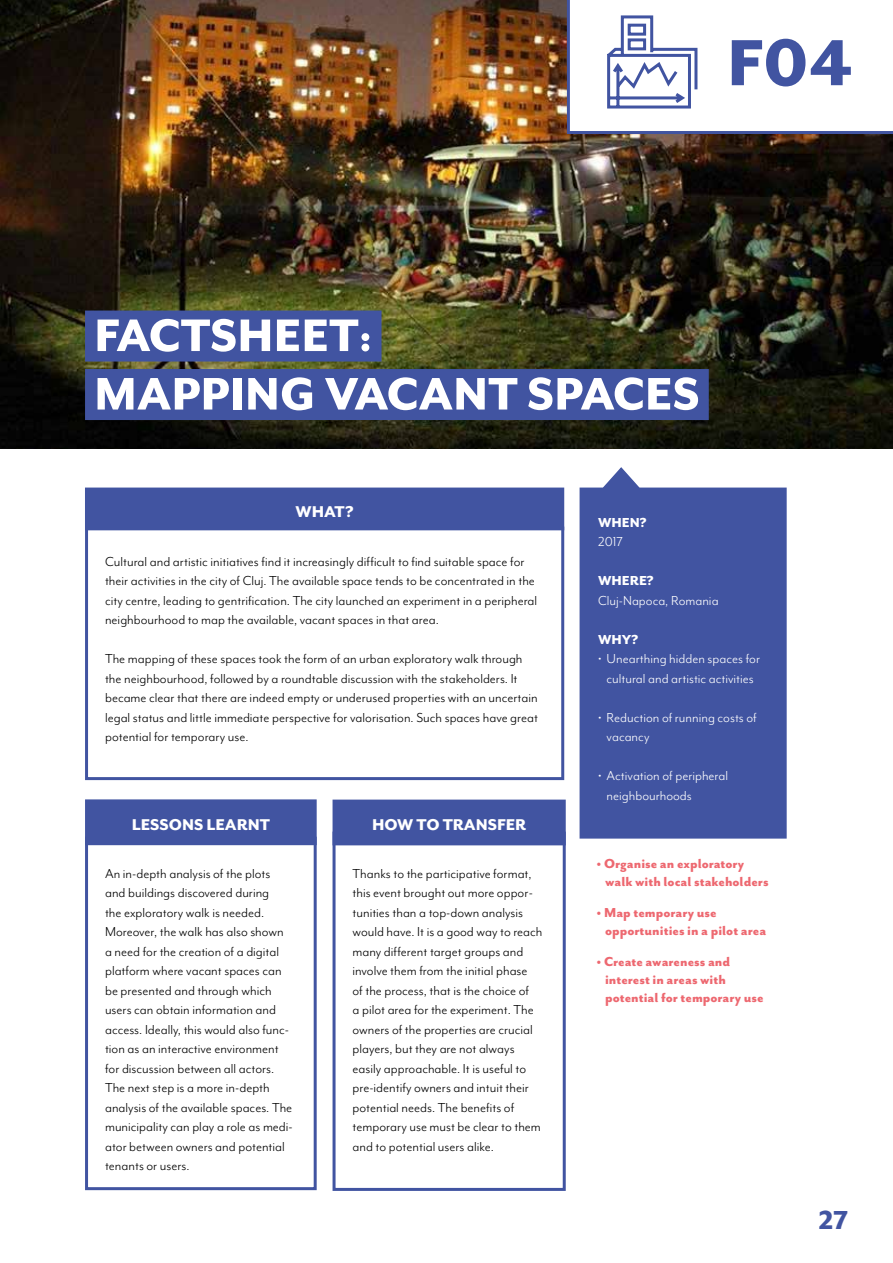
<style>
.page{position:relative;width:893px;height:1263px;background:#fff}
.page>*{position:absolute;margin:0;border:0;box-sizing:border-box;transform-origin:0 0}
.t1{font:800 75px "Mr Eaves San OT";color:#4154a1}
.t2{font:800 52.5px/58.5px "Mr Eaves San OT";color:#fff}
.t3{font:800 30px "Mr Eaves Mod OT";color:#4154a1}
.t4{font:800 18px "Mr Eaves San OT";color:#fff}
.t5{font:15px/19.5px "Mr Eaves Mod OT";color:#000}
.t6{font:800 15px/18px "Mr Eaves San OT";color:#ed6870}
.t7{font:15px/19.5px "Mr Eaves Mod OT";color:#fff}
.t8{font:800 15px "Mr Eaves San OT";color:#fff}
</style>
<div class="page">
<img style="left:0;top:0;width:893px;height:448px">
<div style="left:85px;top:526px;width:479px;height:254px;border:3px solid #4154a1"></div>
<svg style="left:85px;top:845px;width:232px;height:346px"></svg>
<svg style="left:332px;top:830px;width:234px;height:361px"></svg>
<div style="left:87px;top:801px;width:228px;height:43px;background:#4154a1"></div>
<div style="left:85px;top:799px;width:232px;height:46px;border:3px solid #4154a1"></div>
<div style="left:334px;top:801px;width:230px;height:43px;background:#4154a1"></div>
<div style="left:333px;top:800px;width:233px;height:45px;border:3px solid #4154a1"></div>
<div style="left:86px;top:489px;width:477px;height:40px;background:#4154a1"></div>
<div style="left:85px;top:488px;width:479px;height:42px;border:3px solid #4154a1"></div>
<div style="left:85px;top:311px;width:297px;height:51px;background:#4154a1"></div>
<div style="left:85px;top:369px;width:624px;height:51px;background:#4154a1"></div>
<div style="left:580px;top:488px;width:206px;height:350px;background:#4154a1"></div>
<div style="left:580px;top:488px;width:207px;height:350px;border:2px solid #4154a1"></div>
<svg style="left:601px;top:467px;width:40px;height:23px"></svg>
<svg style="left:567px;top:0;width:326px;height:134px"></svg>
<h1 class="t1" style="left:727px;top:22px;width:128px">F04</h1>
<h2 class="t2" style="left:94px;top:307px;width:607px">FACTSHEET:<br>MAPPING VACANT SPACES</h2>
<p class="t4" style="left:295px;top:501px;width:60px">WHAT?</p>
<p class="t5" style="left:105px;top:551px;width:434px">Cultural and artistic initiatives find it increasingly difficult to find suitable space for their activities in the city of Cluj. The available space tends to be concentrated in the city centre, leading to gentrification. The city launched an experiment in a peripheral neighbourhood to map the available, vacant spaces in that area.</p>
<p class="t5" style="left:105px;top:649px;width:434px">The mapping of these spaces took the form of an urban exploratory walk through the neighbourhood, followed by a roundtable discussion with the stakeholders. It became clear that there are indeed empty or underused properties with an uncertain legal status and little immediate perspective for valorisation. Such spaces have great potential for temporary use.</p>
<p class="t4" style="left:132px;top:815px;width:140px">LESSONS LEARNT</p>
<p class="t4" style="left:372px;top:815px;width:156px">HOW TO TRANSFER</p>
<p class="t5" style="left:105px;top:863px;width:189px">An in-depth analysis of the plots and buildings discovered during<br>the exploratory walk is needed.<br>Moreover, the walk has also shown a need for the creation of a digital platform where vacant spaces can be presented and through which users can obtain information and access. Ideally, this would also func&shy;tion as an interactive environment for discussion between all actors.<br>The next step is a more in-depth analysis of the available spaces. The municipality can play a role as medi&shy;ator between owners and potential tenants or users.</p>
<p class="t5" style="left:353px;top:863px;width:191px">Thanks to the participative format, this event brought out more oppor&shy;tunities than a top-down analysis would have. It is a good way to reach many different target groups and involve them from the initial phase<br>of the process, that is the choice of<br>a pilot area for the experiment. The owners of the properties are crucial players, but they are not always easily approachable. It is useful to pre-identify owners and intuit their potential needs. The benefits of temporary use must be clear to them and to potential users alike.</p>
<p class="t8" style="left:598px;top:514px;width:50px">WHEN?</p>
<p class="t7" style="left:598px;top:532px;width:26px">2017</p>
<p class="t8" style="left:598px;top:572px;width:57px">WHERE?</p>
<p class="t7" style="left:598px;top:590px;width:122px">Cluj-Napoca, Romania</p>
<p class="t8" style="left:598px;top:631px;width:42px">WHY?</p>
<p class="t7" style="left:598px;top:649px;width:163px;text-align:center">• Unearthing hidden spaces for cultural and artistic activities</p>
<p class="t7" style="left:607px;top:707px;width:152px;text-indent:-9px">• Reduction of running costs of vacancy</p>
<p class="t7" style="left:607px;top:766px;width:123px;text-indent:-9px">• Activation of peripheral neighbourhoods</p>
<p class="t6" style="left:605px;top:855px;width:165px;text-indent:-9px">• Organise an exploratory walk with local stakeholders</p>
<p class="t6" style="left:605px;top:904px;width:163px;text-indent:-9px">• Map temporary use opportunities in a pilot area</p>
<p class="t6" style="left:605px;top:952px;width:160px;text-indent:-9px">• Create awareness and interest in areas with potential for temporary use</p>
<h3 class="t3" style="left:819px;top:1203px;width:31px">27</h3>
</div>
